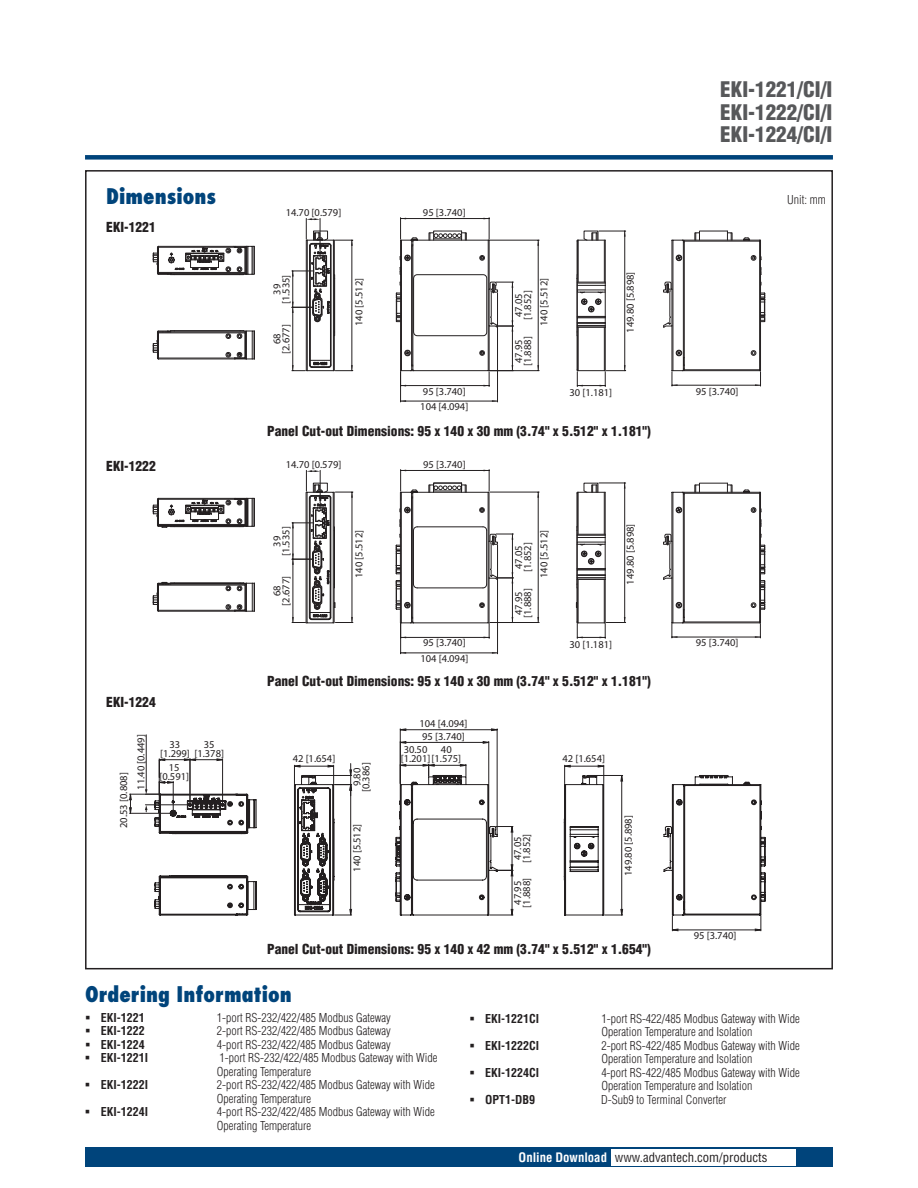
<style>
.page{position:relative;width:918px;height:1188px;background:#fff}
.page>*{position:absolute;margin:0;border:0;box-sizing:border-box;transform-origin:0 0}
.t1{font:900 condensed 21px/22.5px "Helvetica";color:#57585a;text-align:justify}
.t2{font:800 condensed 21px "Futura";color:#00447b}
.t3{font:900 condensed 13.5px "Helvetica";color:#231f20}
.t4{font:condensed 12.75px "Helvetica";color:#231f20}
.t5{font:300 condensed 12px/13.5px "Helvetica";color:#231f20}
.t6{font:700 condensed 12px "Helvetica";color:#231f20}
.t7{font:10.5px/9px "Myriad Pro";color:#231f20}
.s1{font-weight:700;color:#fff}
</style>
<div class="page">
<div style="left:85px;top:155px;width:748px;height:5px;background:#00447b"></div>
<div style="left:85px;top:1147px;width:748px;height:20px;background:#00447b"></div>
<div style="left:611px;top:1149px;width:184px;height:16px;background:#fff"></div>
<hr style="left:490px;top:240px;width:49px;height:1px;background:#231f20">
<hr style="left:490px;top:370px;width:49px;height:1px;background:#231f20">
<hr style="left:538px;top:240px;width:1px;height:131px;background:#231f20">
<hr style="left:497px;top:293px;width:1px;height:109px;background:#231f20">
<hr style="left:400px;top:372px;width:1px;height:30px;background:#231f20">
<hr style="left:401px;top:401px;width:97px;height:1px;background:#231f20">
<svg style="left:395px;top:218px;width:118px;height:169px"></svg>
<hr style="left:401px;top:385px;width:88px;height:1px;background:#231f20">
<svg style="left:576px;top:230px;width:50px;height:157px"></svg>
<hr style="left:624px;top:231px;width:1px;height:140px;background:#231f20">
<svg style="left:152px;top:245px;width:103px;height:30px"></svg>
<svg style="left:152px;top:330px;width:103px;height:30px"></svg>
<svg style="left:663px;top:230px;width:103px;height:156px"></svg>
<hr style="left:672px;top:385px;width:89px;height:1px;background:#231f20">
<svg style="left:292px;top:218px;width:61px;height:153px"></svg>
<svg style="left:152px;top:497px;width:103px;height:31px"></svg>
<svg style="left:152px;top:582px;width:103px;height:30px"></svg>
<hr style="left:490px;top:492px;width:49px;height:1px;background:#231f20">
<hr style="left:490px;top:622px;width:49px;height:1px;background:#231f20">
<hr style="left:538px;top:492px;width:1px;height:131px;background:#231f20">
<hr style="left:497px;top:545px;width:1px;height:109px;background:#231f20">
<hr style="left:400px;top:623px;width:1px;height:31px;background:#231f20">
<hr style="left:401px;top:653px;width:97px;height:1px;background:#231f20">
<svg style="left:395px;top:470px;width:118px;height:168px"></svg>
<hr style="left:401px;top:637px;width:88px;height:1px;background:#231f20">
<svg style="left:576px;top:482px;width:50px;height:156px"></svg>
<hr style="left:624px;top:483px;width:1px;height:140px;background:#231f20">
<svg style="left:663px;top:482px;width:103px;height:156px"></svg>
<hr style="left:672px;top:637px;width:88px;height:1px;background:#231f20">
<svg style="left:292px;top:470px;width:61px;height:154px"></svg>
<svg style="left:395px;top:728px;width:119px;height:188px"></svg>
<svg style="left:154px;top:875px;width:103px;height:41px"></svg>
<svg style="left:294px;top:764px;width:58px;height:152px"></svg>
<svg style="left:564px;top:764px;width:59px;height:152px"></svg>
<svg style="left:663px;top:775px;width:103px;height:157px"></svg>
<hr style="left:146px;top:735px;width:1px;height:55px;background:#231f20">
<svg style="left:129px;top:758px;width:128px;height:76px"></svg>
<h1 class="t1" style="left:720px;top:78px;width:114px">EKI-1221/CI/I EKI-1222/CI/I EKI-1224/CI/I</h1>
<h1 class="t2" style="left:106px;top:183px;width:111px">Dimensions</h1>
<p class="t5" style="left:787px;top:193px;width:40px">Unit: mm</p>
<p class="t3" style="left:106px;top:218px;width:51px">EKI-1221</p>
<p class="t3" style="left:106px;top:458px;width:51px">EKI-1222</p>
<p class="t3" style="left:106px;top:694px;width:51px">EKI-1224</p>
<p class="t7" style="left:119px;top:828px;width:57px;rotate:-90deg">20.53 [0.808]</p>
<p class="t7" style="left:136px;top:790px;width:57px;rotate:-90deg">11.40 [0.449]</p>
<p class="t7" style="left:169px;top:732px;width:13px;line-height:23px">33<br>15</p>
<p class="t7" style="left:159px;top:771px;width:31px">[0.591]</p>
<p class="t7" style="left:160px;top:739px;width:65px;text-indent:44px">35 [1.299] [1.378]</p>
<p class="t7" style="left:286px;top:208px;width:57px">14.70 [0.579]</p>
<p class="t7" style="left:423px;top:208px;width:44px">95 [3.740]</p>
<p class="t7" style="left:272px;top:304px;width:31px;text-align:center;rotate:-90deg">39 [1.535]</p>
<p class="t7" style="left:272px;top:354px;width:31px;text-align:center;rotate:-90deg">68 [2.677]</p>
<p class="t7" style="left:354px;top:326px;width:50px;rotate:-90deg">140 [5.512]</p>
<p class="t7" style="left:539px;top:326px;width:50px;rotate:-90deg">140 [5.512]</p>
<p class="t7" style="left:514px;top:366px;width:31px;rotate:-90deg">47.95 [1.888]</p>
<p class="t7" style="left:514px;top:320px;width:31px;rotate:-90deg">47.05 [1.852]</p>
<p class="t7" style="left:626px;top:333px;width:63px;rotate:-90deg">149.80 [5.898]</p>
<p class="t7" style="left:423px;top:386px;width:44px">95 [3.740]</p>
<p class="t7" style="left:696px;top:386px;width:44px">95 [3.740]</p>
<p class="t7" style="left:420px;top:402px;width:50px">104 [4.094]</p>
<p class="t7" style="left:569px;top:388px;width:44px">30 [1.181]</p>
<p class="t3" style="left:267px;top:423px;width:385px">Panel Cut-out Dimensions: 95 x 140 x 30 mm (3.74" x 5.512" x 1.181")</p>
<p class="t7" style="left:286px;top:460px;width:57px">14.70 [0.579]</p>
<p class="t7" style="left:423px;top:460px;width:44px">95 [3.740]</p>
<p class="t7" style="left:272px;top:556px;width:31px;text-align:center;rotate:-90deg">39 [1.535]</p>
<p class="t7" style="left:272px;top:606px;width:31px;text-align:center;rotate:-90deg">68 [2.677]</p>
<p class="t7" style="left:354px;top:578px;width:50px;rotate:-90deg">140 [5.512]</p>
<p class="t7" style="left:539px;top:578px;width:50px;rotate:-90deg">140 [5.512]</p>
<p class="t7" style="left:514px;top:618px;width:31px;rotate:-90deg">47.95 [1.888]</p>
<p class="t7" style="left:514px;top:572px;width:31px;rotate:-90deg">47.05 [1.852]</p>
<p class="t7" style="left:626px;top:585px;width:62px;rotate:-90deg">149.80 [5.898]</p>
<p class="t7" style="left:423px;top:638px;width:44px">95 [3.740]</p>
<p class="t7" style="left:696px;top:638px;width:44px">95 [3.740]</p>
<p class="t7" style="left:420px;top:653px;width:50px">104 [4.094]</p>
<p class="t7" style="left:569px;top:639px;width:44px">30 [1.181]</p>
<p class="t3" style="left:267px;top:673px;width:385px">Panel Cut-out Dimensions: 95 x 140 x 30 mm (3.74" x 5.512" x 1.181")</p>
<p class="t7" style="left:419px;top:719px;width:50px">104 [4.094]</p>
<p class="t7" style="left:422px;top:731px;width:44px">95 [3.740]</p>
<p class="t7" style="left:401px;top:745px;width:62px">30.50 [1.201][1.575]</p>
<p class="t7" style="left:441px;top:745px;width:12px">40</p>
<p class="t7" style="left:293px;top:754px;width:44px">42 [1.654]</p>
<p class="t7" style="left:562px;top:754px;width:44px">42 [1.654]</p>
<p class="t7" style="left:352px;top:792px;width:31px;text-align:center;rotate:-90deg">9.80 [0.386]</p>
<p class="t7" style="left:352px;top:872px;width:50px;rotate:-90deg">140 [5.512]</p>
<p class="t7" style="left:513px;top:863px;width:31px;rotate:-90deg">47.05 [1.852]</p>
<p class="t7" style="left:513px;top:908px;width:31px;rotate:-90deg">47.95 [1.888]</p>
<p class="t7" style="left:624px;top:876px;width:63px;rotate:-90deg">149.80 [5.898]</p>
<p class="t3" style="left:267px;top:941px;width:385px">Panel Cut-out Dimensions: 95 x 140 x 42 mm (3.74" x 5.512" x 1.654")</p>
<p class="t7" style="left:694px;top:931px;width:44px">95 [3.740]</p>
<h1 class="t2" style="left:85px;top:980px;width:208px">Ordering Information</h1>
<p class="t6" style="left:101px;top:1010px;width:46px">EKI-1221</p>
<p class="t5" style="left:217px;top:1010px;width:175px">1-port RS-232/422/485 Modbus Gateway</p>
<p class="t6" style="left:101px;top:1023px;width:46px">EKI-1222</p>
<p class="t5" style="left:217px;top:1024px;width:175px">2-port RS-232/422/485 Modbus Gateway</p>
<p class="t6" style="left:101px;top:1037px;width:46px">EKI-1224</p>
<p class="t5" style="left:217px;top:1037px;width:175px">4-port RS-232/422/485 Modbus Gateway</p>
<p class="t6" style="left:101px;top:1050px;width:49px">EKI-1221I</p>
<p class="t5" style="left:217px;top:1051px;width:222px">1-port RS-232/422/485 Modbus Gateway with Wide<br>Operating Temperature</p>
<p class="t6" style="left:101px;top:1077px;width:49px">EKI-1222I</p>
<p class="t5" style="left:217px;top:1078px;width:219px">2-port RS-232/422/485 Modbus Gateway with Wide<br>Operating Temperature</p>
<p class="t6" style="left:101px;top:1104px;width:49px">EKI-1224I</p>
<p class="t5" style="left:217px;top:1105px;width:219px">4-port RS-232/422/485 Modbus Gateway with Wide<br>Operating Temperature</p>
<p class="t6" style="left:485px;top:1011px;width:56px">EKI-1221CI</p>
<p class="t5" style="left:601px;top:1012px;width:200px">1-port RS-422/485 Modbus Gateway with Wide<br>Operation Temperature and Isolation</p>
<p class="t6" style="left:485px;top:1038px;width:56px">EKI-1222CI</p>
<p class="t5" style="left:601px;top:1039px;width:200px">2-port RS-422/485 Modbus Gateway with Wide<br>Operation Temperature and Isolation</p>
<p class="t6" style="left:485px;top:1065px;width:56px">EKI-1224CI</p>
<p class="t5" style="left:601px;top:1066px;width:200px">4-port RS-422/485 Modbus Gateway with Wide<br>Operation Temperature and Isolation</p>
<p class="t6" style="left:485px;top:1092px;width:52px">OPT1-DB9</p>
<p class="t5" style="left:601px;top:1093px;width:127px">D-Sub9 to Terminal Converter</p>
<p class="t4" style="left:519px;top:1150px;width:250px"><span class="s1">Online Download</span> www.advantech.com/products</p>
</div>
